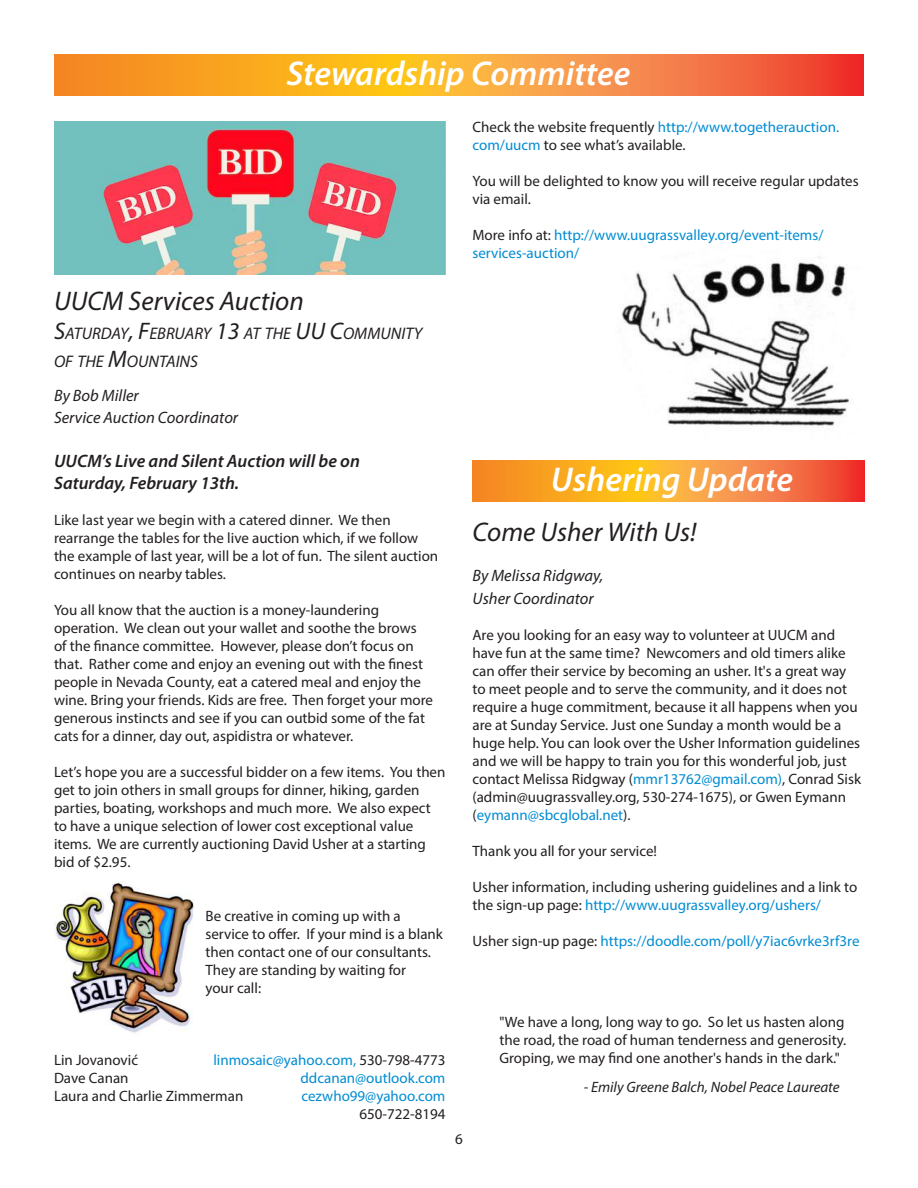
<style>
.page{position:relative;width:918px;height:1188px;background:#fff}
.page>*{position:absolute;margin:0;border:0;box-sizing:border-box;transform-origin:0 0}
.t1{font:italic 600 34.5px "Myriad Pro";color:#fff}
.t2{font:italic 27px "Myriad Pro";color:#231f20}
.t3{font:italic 600 18px/21.6px "Myriad Pro";color:#231f20}
.t4{font:italic 16.8px/28.8px "Myriad Pro";color:#231f20}
.t5{font:italic 16.5px/22.5px "Myriad Pro";color:#231f20}
.t6{font:15px/18px "Myriad Pro";color:#231f20}
.t7{font:15px/18px "Myriad Pro";color:#008cd3}
.t8{font:italic 15px "Myriad Pro";color:#231f20}
.s1{color:#008cd3}
.s2{color:#231f20}
.s3{font-size:24px}
</style>
<div class="page">
<svg style="left:54px;top:54px;width:810px;height:41px;background:#f79230"></svg>
<img style="left:54px;top:122px;width:392px;height:153px">
<img style="left:54px;top:882px;width:140px;height:151px">
<img style="left:621px;top:256px;width:229px;height:173px">
<svg style="left:472px;top:460px;width:392px;height:41px;background:#f79330"></svg>
<h1 class="t1" style="left:286px;top:51px;width:346px">Stewardship Committee</h1>
<p class="t6" style="left:472px;top:117px;width:368px">Check the website frequently <span class="s1">http://www.togetherauction. com/uucm</span> to see what’s available.</p>
<p class="t6" style="left:472px;top:171px;width:388px">You will be delighted to know you will receive regular updates via email.</p>
<p class="t7" style="left:472px;top:225px;width:353px"><span class="s2">More info at:</span> http://www.uugrassvalley.org/event-items/ services-auction/</p>
<h2 class="t2" style="left:54px;top:284px;width:251px">UUCM Services Auction</h2>
<p class="t4" style="left:54px;top:318px;width:370px"><span class="s3">S</span>ATURDAY<span class="s3">, F</span>EBRUARY <span class="s3">13</span> AT THE <span class="s3">UU C</span>OMMUNITY<br>OF THE <span class="s3">M</span>OUNTAINS</p>
<p class="t5" style="left:54px;top:384px;width:186px">By Bob Miller<br>Service Auction Coordinator</p>
<p class="t3" style="left:54px;top:450px;width:307px">UUCM’s Live and Silent Auction will be on<br>Saturday, February 13th.</p>
<p class="t6" style="left:54px;top:511px;width:386px">Like last year we begin with a catered dinner. We then rearrange the tables for the live auction which, if we follow the example of last year, will be a lot of fun. The silent auction continues on nearby tables.</p>
<p class="t6" style="left:54px;top:601px;width:381px">You all know that the auction is a money-laundering operation. We clean out your wallet and soothe the brows<br>of the finance committee. However, please don’t focus on that. Rather come and enjoy an evening out with the finest people in Nevada County, eat a catered meal and enjoy the wine. Bring your friends. Kids are free. Then forget your more generous instincts and see if you can outbid some of the fat cats for a dinner, day out, aspidistra or whatever.</p>
<p class="t6" style="left:54px;top:763px;width:393px">Let’s hope you are a successful bidder on a few items. You then get to join others in small groups for dinner, hiking, garden parties, boating, workshops and much more. We also expect to have a unique selection of lower cost exceptional value items. We are currently auctioning David Usher at a starting bid of $2.95.</p>
<p class="t6" style="left:206px;top:907px;width:239px">Be creative in coming up with a service to offer. If your mind is a blank then contact one of our consultants.<br>They are standing by waiting for<br>your call:</p>
<p class="t6" style="left:54px;top:1051px;width:86px">Lin Jovanović</p>
<p class="t7" style="left:213px;top:1051px;width:234px">linmosaic@yahoo.com, <span class="s2">530-798-4773</span></p>
<p class="t6" style="left:54px;top:1069px;width:76px">Dave Canan</p>
<p class="t7" style="left:300px;top:1069px;width:147px">ddcanan@outlook.com</p>
<p class="t6" style="left:54px;top:1087px;width:191px">Laura and Charlie Zimmerman</p>
<p class="t7" style="left:301px;top:1087px;width:146px">cezwho99@yahoo.com</p>
<p class="t6" style="left:359px;top:1105px;width:88px">650-722-8194</p>
<h1 class="t1" style="left:551px;top:457px;width:244px">Ushering Update</h1>
<h2 class="t2" style="left:472px;top:515px;width:226px">Come Usher With Us!</h2>
<p class="t5" style="left:472px;top:564px;width:132px">By Melissa Ridgway,<br>Usher Coordinator</p>
<p class="t6" style="left:472px;top:626px;width:390px">Are you looking for an easy way to volunteer at UUCM and have fun at the same time? Newcomers and old timers alike can offer their service by becoming an usher. It's a great way to meet people and to serve the community, and it does not require a huge commitment, because it all happens when you are at Sunday Service. Just one Sunday a month would be a huge help. You can look over the Usher Information guidelines and we will be happy to train you for this wonderful job, just contact Melissa Ridgway (<span class="s1">mmr13762@gmail.com)</span>, Conrad Sisk (admin@uugrassvalley.org, 530-274-1675), or Gwen Eymann (<span class="s1">eymann@sbcglobal.net</span>).</p>
<p class="t6" style="left:472px;top:842px;width:186px">Thank you all for your service!</p>
<p class="t6" style="left:472px;top:878px;width:386px">Usher information, including ushering guidelines and a link to the sign-up page: <span class="s1">http://www.uugrassvalley.org/ushers/</span></p>
<p class="t7" style="left:472px;top:932px;width:389px"><span class="s2">Usher sign-up page:</span> https://doodle.com/poll/y7iac6vrke3rf3re</p>
<p class="t6" style="left:455px;top:1130px;width:9px">6</p>
<p class="t6" style="left:500px;top:1013px;width:348px">"We have a long, long way to go. So let us hasten along the road, the road of human tenderness and generosity.<br>Groping, we may find one another's hands in the dark."</p>
<p class="t8" style="left:584px;top:1077px;width:258px">- Emily Greene Balch, Nobel Peace Laureate</p>
</div>
